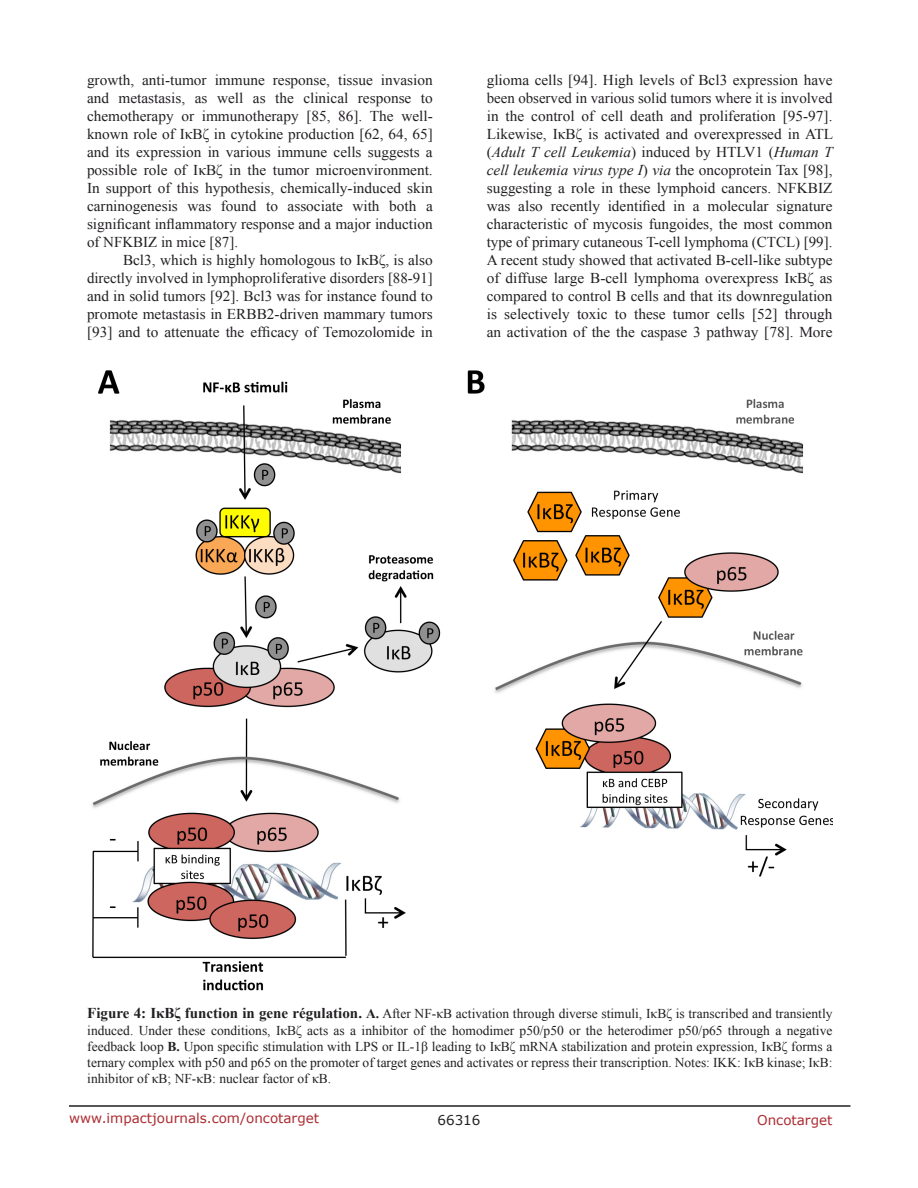
<style>
.page{position:relative;width:918px;height:1188px;background:#fff}
.page>*{position:absolute;margin:0;border:0;box-sizing:border-box;transform-origin:0 0}
.BodyText{font:15px/18px "Times New Roman";color:#221f22;text-align:justify}
.FigureText{font:13.5px/16.2px "Times New Roman";color:#221f22;text-align:justify}
.t1{font:13.5px "Verdana";color:#ac2b31}
.t2{font:13.5px "Verdana";color:#221f22}
.s1{font-style:italic}
.s2{font-weight:700;font-size:15px}
.s3{font-weight:700}
</style>
<div class="page">
<hr style="left:69px;top:1105px;width:781px;height:2px;background:#231f20">
<img style="left:92px;top:370px;width:740px;height:621px">
<p class="BodyText" style="left:87px;top:71px;width:347px">growth, anti-tumor immune response, tissue invasion and metastasis, as well as the clinical response to chemotherapy or immunotherapy [85, 86]. The well&shy;known role of IκBζ in cytokine production [62, 64, 65] and its expression in various immune cells suggests a possible role of IκBζ in the tumor microenvironment.<br>In support of this hypothesis, chemically-induced skin carninogenesis was found to associate with both a significant inflammatory response and a major induction of NFKBIZ in mice [87].</p>
<p class="BodyText" style="left:87px;top:251px;width:347px;text-indent:36px">Bcl3, which is highly homologous to IκBζ, is also directly involved in lymphoproliferative disorders [88-91] and in solid tumors [92]. Bcl3 was for instance found to promote metastasis in ERBB2-driven mammary tumors [93] and to attenuate the efficacy of Temozolomide in</p>
<p class="BodyText" style="left:487px;top:71px;width:348px">glioma cells [94]. High levels of Bcl3 expression have been observed in various solid tumors where it is involved in the control of cell death and proliferation [95-97].<br>Likewise, IκBζ is activated and overexpressed in ATL (<span class="s1">Adult T cell Leukemia</span>) induced by HTLV1 (<span class="s1">Human T cell leukemia virus type I</span>) <span class="s1">via</span> the oncoprotein Tax [98], suggesting a role in these lymphoid cancers. NFKBIZ was also recently identified in a molecular signature characteristic of mycosis fungoides, the most common type of primary cutaneous T-cell lymphoma (CTCL) [99].<br>A recent study showed that activated B-cell-like subtype of diffuse large B-cell lymphoma overexpress IκBζ as compared to control B cells and that its downregulation is selectively toxic to these tumor cells [52] through an activation of the the caspase 3 pathway [78]. More</p>
<p class="FigureText" style="left:87px;top:1006px;width:747px"><span class="s2">Figure 4: IκBζ function in gene régulation.</span> <span class="s3">A.</span> After NF-κB activation through diverse stimuli, IκBζ is transcribed and transiently induced. Under these conditions, IκBζ acts as a inhibitor of the homodimer p50/p50 or the heterodimer p50/p65 through a negative feedback loop <span class="s3">B.</span> Upon specific stimulation with LPS or IL-1β leading to IκBζ mRNA stabilization and protein expression, IκBζ forms a ternary complex with p50 and p65 on the promoter of target genes and activates or repress their transcription. Notes: IKK: IκB kinase; IκB: inhibitor of κB; NF-κB: nuclear factor of κB.</p>
<p class="t1" style="left:69px;top:1109px;width:252px">www.impactjournals.com/oncotarget</p>
<p class="t2" style="left:438px;top:1111px;width:44px">66316</p>
<p class="t1" style="left:757px;top:1111px;width:77px">Oncotarget</p>
</div>
